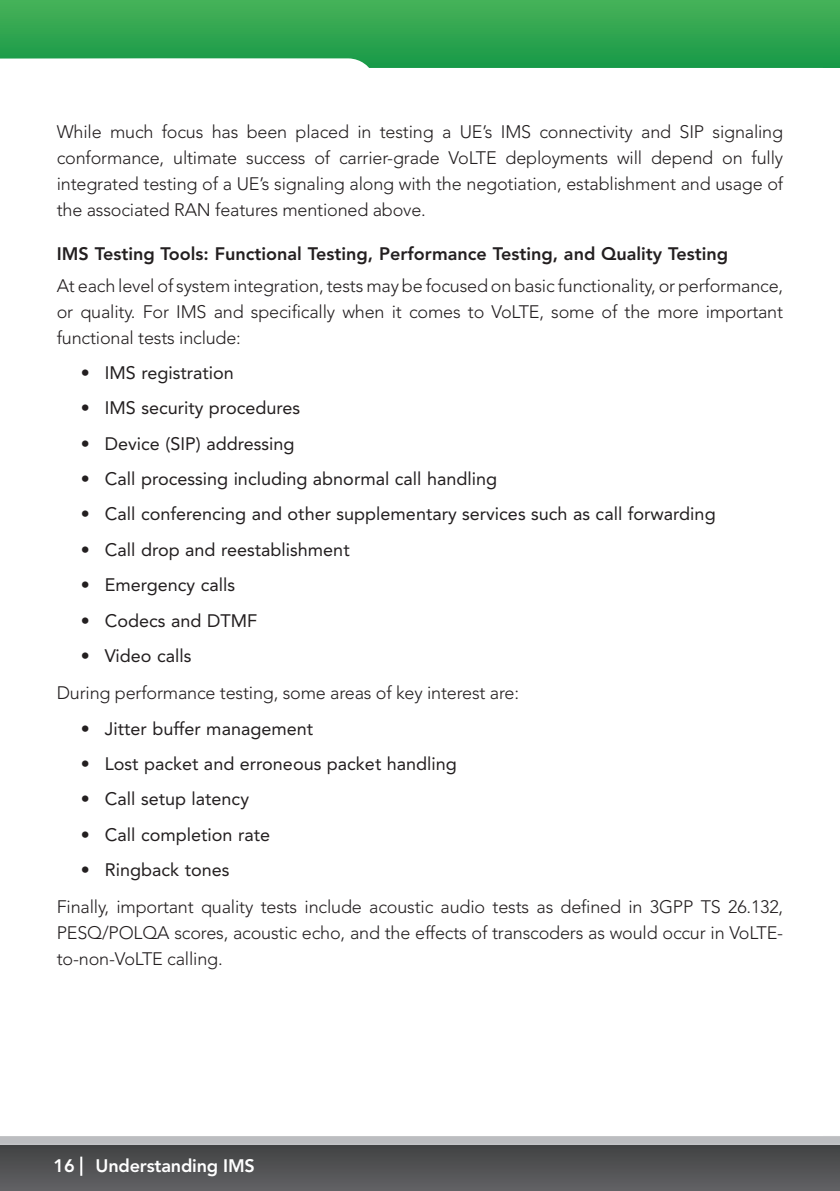
<style>
.page{position:relative;width:840px;height:1191px;background:#fff}
.page>*{position:absolute;margin:0;border:0;box-sizing:border-box;transform-origin:0 0}
.Body_Text_9pt_Avenir{font:300 18px/26px "Avenir";letter-spacing:-.01em;color:#231f20;text-align:justify}
.t1{font:18px "Avenir";color:#231f20}
._2nd_level_Head_Aven{font:800 18px "Avenir";color:#231f20}
.t2{font:800 18px "Avenir";letter-spacing:-.01em;color:#fff}
</style>
<div class="page">
<svg style="left:0;top:0;width:839px;height:68px"></svg>
<div style="left:0;top:1144px;width:839px;height:47px;background:linear-gradient(to bottom,#404142,#626265)"></div>
<svg style="left:80px;top:1156px;width:2px;height:19px"></svg>
<p class="Body_Text_9pt_Avenir" style="left:57px;top:119px;width:727px">While much focus has been placed in testing a UE’s IMS connectivity and SIP signaling conformance, ultimate success of carrier-grade VoLTE deployments will depend on fully integrated testing of a UE’s signaling along with the negotiation, establishment and usage of the associated RAN features mentioned above.</p>
<p class="_2nd_level_Head_Aven" style="left:57px;top:243px;width:672px">IMS Testing Tools: Functional Testing, Performance Testing, and Quality Testing</p>
<p class="Body_Text_9pt_Avenir" style="left:57px;top:272px;width:727px">At each level of system integration, tests may be focused on basic functionality, or performance, or quality. For IMS and specifically when it comes to VoLTE, some of the more important functional tests include:</p>
<p class="t1" style="left:81px;top:362px;width:154px">• IMS registration</p>
<p class="t1" style="left:81px;top:398px;width:221px">• IMS security procedures</p>
<p class="t1" style="left:81px;top:433px;width:215px">• Device (SIP) addressing</p>
<p class="t1" style="left:81px;top:468px;width:417px">• Call processing including abnormal call handling</p>
<p class="t1" style="left:81px;top:504px;width:636px">• Call conferencing and other supplementary services such as call forwarding</p>
<p class="t1" style="left:81px;top:539px;width:270px">• Call drop and reestablishment</p>
<p class="t1" style="left:81px;top:574px;width:156px">• Emergency calls</p>
<p class="t1" style="left:81px;top:610px;width:178px">• Codecs and DTMF</p>
<p class="t1" style="left:81px;top:645px;width:112px">• Video calls</p>
<p class="Body_Text_9pt_Avenir" style="left:57px;top:680px;width:463px">During performance testing, some areas of key interest are:</p>
<p class="t1" style="left:81px;top:718px;width:234px">• Jitter buffer management</p>
<p class="t1" style="left:81px;top:753px;width:377px">• Lost packet and erroneous packet handling</p>
<p class="t1" style="left:81px;top:788px;width:170px">• Call setup latency</p>
<p class="t1" style="left:81px;top:824px;width:191px">• Call completion rate</p>
<p class="t1" style="left:81px;top:859px;width:150px">• Ringback tones</p>
<p class="Body_Text_9pt_Avenir" style="left:57px;top:894px;width:727px">Finally, important quality tests include acoustic audio tests as defined in 3GPP TS 26.132, PESQ/POLQA scores, acoustic echo, and the effects of transcoders as would occur in VoLTE&shy;to-non-VoLTE calling.</p>
<p class="t2" style="left:54px;top:1154px;width:203px">16 Understanding IMS</p>
</div>
